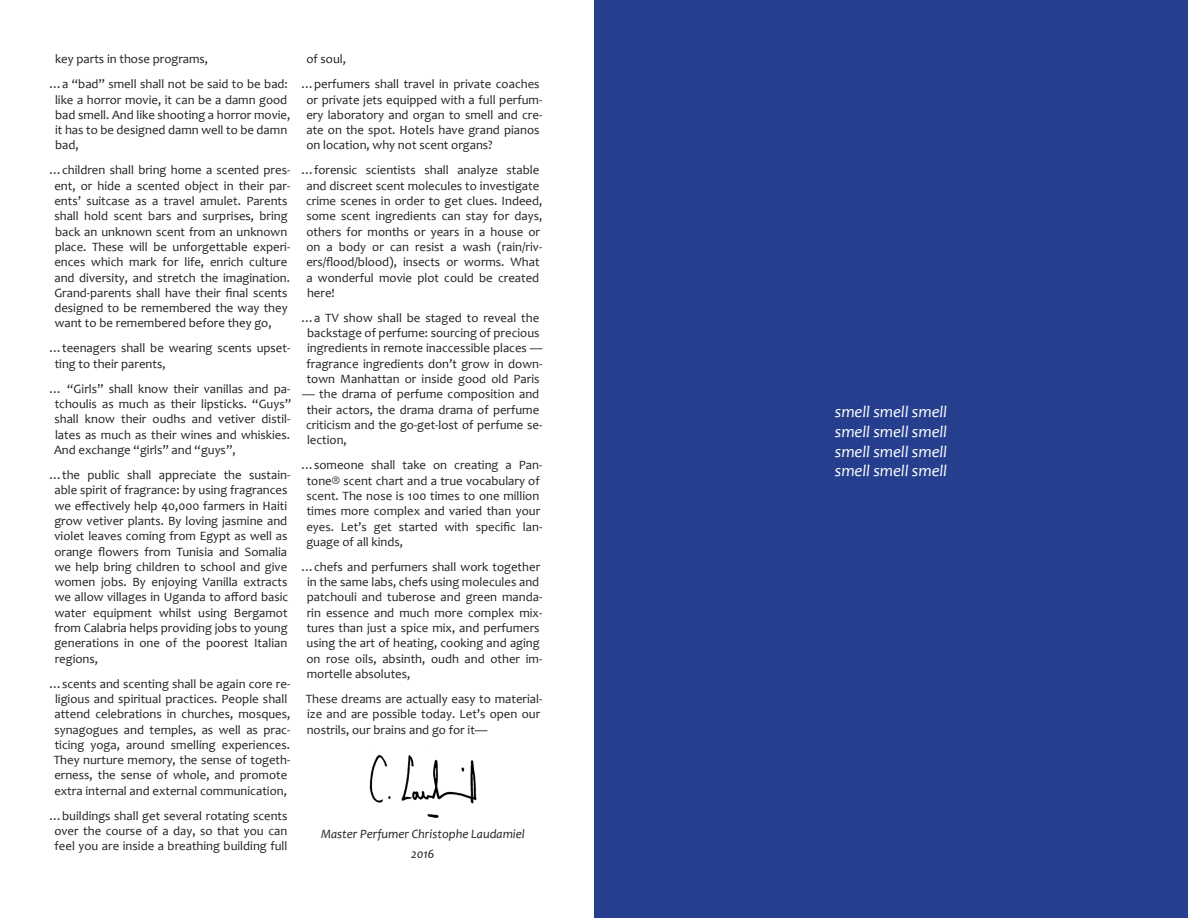
<style>
.page{position:relative;width:1188px;height:918px;background:#fff}
.page>*{position:absolute;margin:0;border:0;box-sizing:border-box;transform-origin:0 0}
.Manifesto_Line_01{font:italic 16.5px "Candara";color:#fff}
.Manifesto_Body_01{font:12.75px/15.3px "Candara";color:#231f20}
.Manifesto_Line_01-2{font:italic 12.75px "Candara";color:#231f20}
</style>
<div class="page">
<div style="left:594px;top:0;width:594px;height:918px;background:#253f8e"></div>
<img style="left:369px;top:755px;width:108px;height:63px">
<p class="Manifesto_Body_01" style="left:55px;top:51px;width:155px">key parts in those programs,</p>
<p class="Manifesto_Body_01" style="left:55px;top:77px;width:237px;text-indent:-6px">…a “bad” smell shall not be said to be bad: like a horror movie, it can be a damn good bad smell. And like shooting a horror movie, it has to be designed damn well to be damn bad,</p>
<p class="Manifesto_Body_01" style="left:54px;top:163px;width:237px;text-indent:-5px">…children shall bring home a scented pres&shy;ent, or hide a scented object in their par&shy;ents’ suitcase as a travel amulet. Parents shall hold scent bars and surprises, bring back an unknown scent from an unknown place. These will be unforgettable experi&shy;ences which mark for life, enrich culture and diversity, and stretch the imagination.<br>Grand-parents shall have their final scents designed to be remembered the way they want to be remembered before they go,</p>
<p class="Manifesto_Body_01" style="left:55px;top:341px;width:237px;text-indent:-5px">…teenagers shall be wearing scents upset&shy;ting to their parents,</p>
<p class="Manifesto_Body_01" style="left:54px;top:381px;width:239px;text-align:justify;text-indent:-5px">… “Girls” shall know their vanillas and pa&shy;tchoulis as much as their lipsticks. “Guys” shall know their oudhs and vetiver distil&shy;lates as much as their wines and whiskies.<br>And exchange “girls” and “guys”,</p>
<p class="Manifesto_Body_01" style="left:54px;top:467px;width:237px;text-indent:-5px">…the public shall appreciate the sustain&shy;able spirit of fragrance: by using fragrances we effectively help 40,000 farmers in Haiti grow vetiver plants. By loving jasmine and violet leaves coming from Egypt as well as orange flowers from Tunisia and Somalia we help bring children to school and give women jobs. By enjoying Vanilla extracts we allow villages in Uganda to afford basic water equipment whilst using Bergamot from Calabria helps providing jobs to young generations in one of the poorest Italian regions,</p>
<p class="Manifesto_Body_01" style="left:49px;top:676px;width:243px;text-align:center">…scents and scenting shall be again core re&shy;ligious and spiritual practices. People shall attend celebrations in churches, mosques, synagogues and temples, as well as prac&shy;ticing yoga, around smelling experiences.<br>They nurture memory, the sense of togeth&shy;erness, the sense of whole, and promote extra internal and external communication,</p>
<p class="Manifesto_Body_01" style="left:49px;top:808px;width:240px;text-align:center">…buildings shall get several rotating scents over the course of a day, so that you can feel you are inside a breathing building full</p>
<p class="Manifesto_Body_01" style="left:306px;top:51px;width:41px">of soul,</p>
<p class="Manifesto_Body_01" style="left:306px;top:77px;width:237px;text-indent:-5px">…perfumers shall travel in private coaches or private jets equipped with a full perfum&shy;ery laboratory and organ to smell and cre&shy;ate on the spot. Hotels have grand pianos on location, why not scent organs?</p>
<p class="Manifesto_Body_01" style="left:306px;top:163px;width:238px;text-indent:-5px">…forensic scientists shall analyze stable and discreet scent molecules to investigate crime scenes in order to get clues. Indeed, some scent ingredients can stay for days, others for months or years in a house or on a body or can resist a wash (rain/riv&shy;ers/flood/blood), insects or worms. What a wonderful movie plot could be created here!</p>
<p class="Manifesto_Body_01" style="left:301px;top:310px;width:243px;text-align:center">…a TV show shall be staged to reveal the backstage of perfume: sourcing of precious ingredients in remote inaccessible places — fragrance ingredients don’t grow in down&shy;town Manhattan or inside good old Paris</p>
<p class="Manifesto_Body_01" style="left:306px;top:387px;width:238px;text-indent:-4px">— the drama of perfume composition and their actors, the drama drama of perfume criticism and the go-get-lost of perfume se&shy;lection,</p>
<p class="Manifesto_Body_01" style="left:306px;top:458px;width:237px;text-indent:-5px">…someone shall take on creating a Pan&shy;tone® scent chart and a true vocabulary of scent. The nose is 100 times to one million times more complex and varied than your eyes. Let’s get started with specific lan&shy;guage of all kinds,</p>
<p class="Manifesto_Body_01" style="left:306px;top:559px;width:237px;text-indent:-5px">…chefs and perfumers shall work together in the same labs, chefs using molecules and patchouli and tuberose and green manda&shy;rin essence and much more complex mix&shy;tures than just a spice mix, and perfumers using the art of heating, cooking and aging on rose oils, absinth, oudh and other im&shy;mortelle absolutes,</p>
<p class="Manifesto_Body_01" style="left:306px;top:691px;width:238px">These dreams are actually easy to material&shy;ize and are possible today. Let’s open our nostrils, our brains and go for it—</p>
<p class="Manifesto_Line_01-2" style="left:321px;top:826px;width:205px">Master Perfumer Christophe Laudamiel</p>
<p class="Manifesto_Line_01-2" style="left:411px;top:846px;width:25px">2016</p>
<p class="Manifesto_Line_01" style="left:835px;top:402px;width:114px">smell smell smell</p>
<p class="Manifesto_Line_01" style="left:835px;top:421px;width:114px">smell smell smell</p>
<p class="Manifesto_Line_01" style="left:835px;top:441px;width:114px">smell smell smell</p>
<p class="Manifesto_Line_01" style="left:835px;top:461px;width:114px">smell smell smell</p>
</div>
